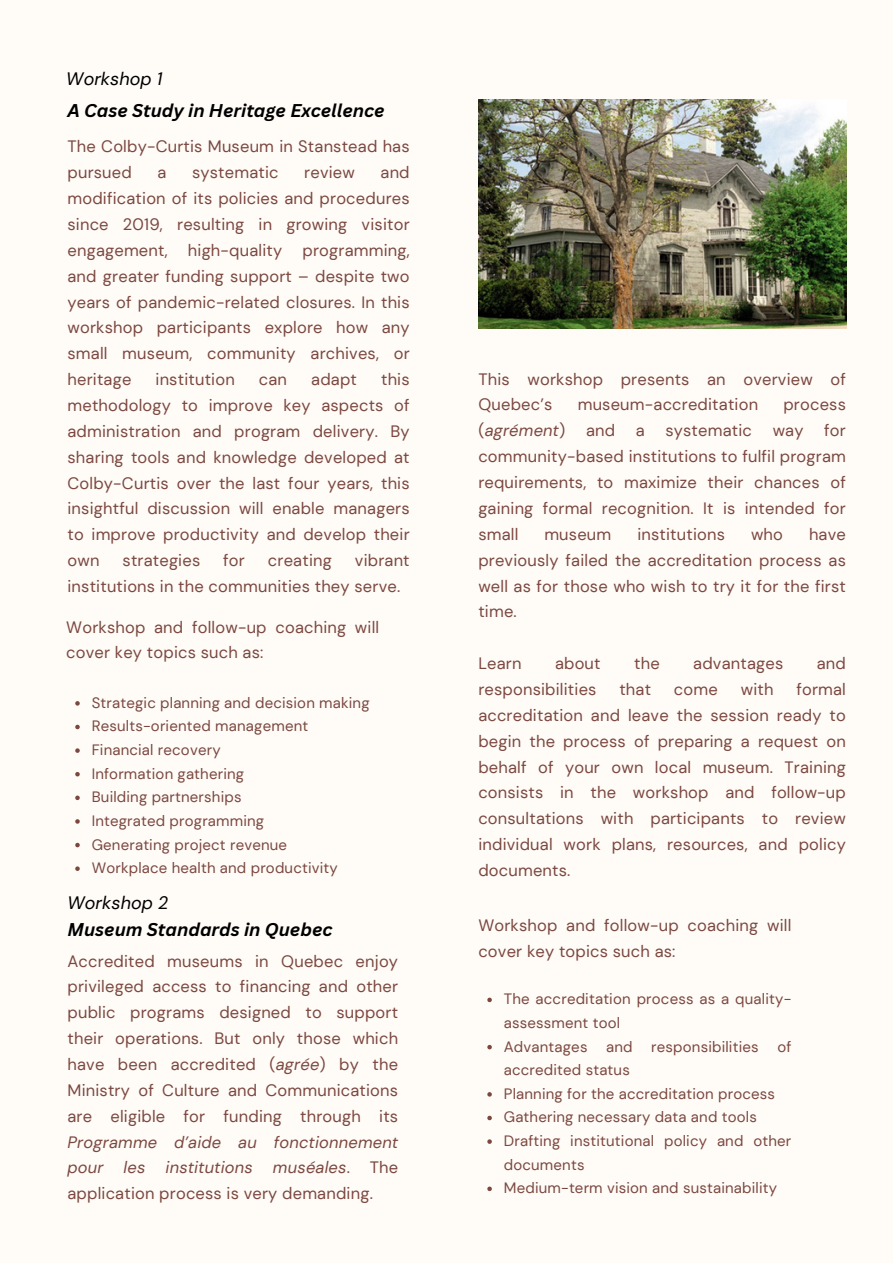
<style>
.page{position:relative;width:893px;height:1264px;background:#fff}
.page>*{position:absolute;margin:0;border:0;box-sizing:border-box;transform-origin:0 0}
.t1{font:italic 700 18px "Canva Sans";color:#000}
.t2{font:italic 18px "DM Sans";color:#000}
.t3{font:16.5px/25.8px "DM Sans";letter-spacing:.01em;color:#7b4840;text-align:justify}
.t4{font:italic 16.5px "DM Sans";letter-spacing:.01em;color:#7b4840}
.t5{font:15px/23.5px "DM Sans";letter-spacing:.01em;color:#7b4840}
.s1{font-style:italic}
.s2{font-style:normal}
</style>
<div class="page">
<div style="left:0;top:0;width:892px;height:1262px;background:#fffbf7"></div>
<img style="left:478px;top:99px;width:368px;height:229px">
<svg style="left:75px;top:701px;width:5px;height:4px"></svg>
<svg style="left:75px;top:724px;width:5px;height:5px"></svg>
<svg style="left:75px;top:748px;width:5px;height:4px"></svg>
<svg style="left:75px;top:772px;width:5px;height:4px"></svg>
<svg style="left:75px;top:795px;width:5px;height:5px"></svg>
<svg style="left:75px;top:819px;width:5px;height:4px"></svg>
<svg style="left:75px;top:842px;width:5px;height:5px"></svg>
<svg style="left:75px;top:866px;width:5px;height:5px"></svg>
<svg style="left:487px;top:997px;width:5px;height:5px"></svg>
<svg style="left:487px;top:1044px;width:5px;height:5px"></svg>
<svg style="left:487px;top:1092px;width:5px;height:4px"></svg>
<svg style="left:487px;top:1115px;width:5px;height:5px"></svg>
<svg style="left:487px;top:1139px;width:5px;height:4px"></svg>
<svg style="left:487px;top:1186px;width:5px;height:5px"></svg>
<p class="t2" style="left:66px;top:67px;width:97px">Workshop 1</p>
<p class="t1" style="left:67px;top:97px;width:319px">A Case Study in Heritage Excellence</p>
<p class="t3" style="left:67px;top:134px;width:343px">The Colby-Curtis Museum in Stanstead has pursued</p>
<p class="t3" style="left:67px;top:160px;width:343px;text-indent:313px">and modification of its policies and procedures since 2019, resulting in growing visitor engagement, high-quality programming, and greater funding support – despite two years of pandemic-related closures. In this workshop participants explore how any small museum, community archives, or heritage</p>
<p class="t3" style="left:157px;top:160px;width:10px">a</p>
<p class="t3" style="left:192px;top:160px;width:88px">systematic</p>
<p class="t3" style="left:304px;top:160px;width:52px">review</p>
<p class="t3" style="left:67px;top:366px;width:343px;text-indent:313px">this methodology to improve key aspects of administration and program delivery. By sharing tools and knowledge developed at Colby-Curtis over the last four years, this insightful discussion will enable managers to improve productivity and develop their own</p>
<p class="t3" style="left:155px;top:366px;width:81px">institution</p>
<p class="t3" style="left:259px;top:366px;width:30px">can</p>
<p class="t3" style="left:311px;top:366px;width:47px">adapt</p>
<p class="t3" style="left:67px;top:547px;width:343px;text-indent:287px">vibrant institutions in the communities they serve.</p>
<p class="t3" style="left:122px;top:547px;width:79px">strategies</p>
<p class="t3" style="left:223px;top:547px;width:23px">for</p>
<p class="t3" style="left:268px;top:547px;width:65px">creating</p>
<p class="t3" style="left:66px;top:614px;width:314px">Workshop and follow-up coaching will cover key topics such as:</p>
<p class="t5" style="left:92px;top:691px;width:279px">Strategic planning and decision making</p>
<p class="t5" style="left:92px;top:714px;width:218px">Results-oriented management</p>
<p class="t5" style="left:92px;top:738px;width:130px">Financial recovery</p>
<p class="t5" style="left:92px;top:761px;width:154px">Information gathering</p>
<p class="t5" style="left:92px;top:785px;width:151px">Building partnerships</p>
<p class="t5" style="left:92px;top:809px;width:174px">Integrated programming</p>
<p class="t5" style="left:92px;top:832px;width:197px">Generating project revenue</p>
<p class="t5" style="left:92px;top:856px;width:248px">Workplace health and productivity</p>
<p class="t2" style="left:67px;top:890px;width:102px">Workshop 2</p>
<p class="t1" style="left:67px;top:917px;width:266px">Museum Standards in Quebec</p>
<p class="t3" style="left:67px;top:948px;width:332px">Accredited museums in Quebec enjoy privileged access to financing and other public programs designed to support their operations. But only those which have been accredited (<span class="s1">agrée</span>) by the Ministry of Culture and Communications are eligible for funding through its <span class="s1">Programme d’aide au fonctionnement pour les institutions muséales</span>. The application process is very demanding.</p>
<p class="t3" style="left:478px;top:366px;width:369px">This workshop presents an overview of<br>Quebec’s</p>
<p class="t3" style="left:577px;top:392px;width:182px">museum-accreditation</p>
<p class="t3" style="left:783px;top:392px;width:64px">process</p>
<p class="t4" style="left:478px;top:420px;width:88px"><span class="s2">(</span>agrément<span class="s2">)</span></p>
<p class="t3" style="left:586px;top:418px;width:31px">and</p>
<p class="t3" style="left:635px;top:418px;width:10px">a</p>
<p class="t3" style="left:665px;top:418px;width:88px">systematic</p>
<p class="t3" style="left:772px;top:418px;width:32px">way</p>
<p class="t3" style="left:478px;top:418px;width:369px;text-indent:346px">for community-based institutions to fulfil program requirements, to maximize their chances of gaining formal recognition. It is intended for small</p>
<p class="t3" style="left:478px;top:521px;width:369px;text-indent:330px">have previously failed the accreditation process as well as for those who wish to try it for the first time.</p>
<p class="t3" style="left:478px;top:650px;width:45px">Learn</p>
<p class="t3" style="left:555px;top:650px;width:47px">about</p>
<p class="t3" style="left:634px;top:650px;width:27px">the</p>
<p class="t3" style="left:693px;top:650px;width:91px">advantages</p>
<p class="t3" style="left:816px;top:650px;width:31px">and</p>
<p class="t3" style="left:478px;top:676px;width:120px">responsibilities</p>
<p class="t3" style="left:619px;top:676px;width:33px">that</p>
<p class="t3" style="left:674px;top:676px;width:45px">come</p>
<p class="t3" style="left:740px;top:676px;width:34px">with</p>
<p class="t3" style="left:544px;top:521px;width:68px">museum</p>
<p class="t3" style="left:637px;top:521px;width:89px">institutions</p>
<p class="t3" style="left:751px;top:521px;width:33px">who</p>
<p class="t3" style="left:478px;top:676px;width:369px;text-indent:318px">formal accreditation and leave the session ready to begin the process of preparing a request on behalf of your own local museum. Training consists in the workshop and follow-up consultations with participants to review individual work plans, resources, and policy documents.</p>
<p class="t3" style="left:478px;top:912px;width:314px">Workshop and follow-up coaching will cover key topics such as:</p>
<p class="t5" style="left:504px;top:987px;width:289px">The accreditation process as a quality&shy;assessment tool</p>
<p class="t5" style="left:504px;top:1034px;width:289px">Advantages and responsibilities of accredited status</p>
<p class="t5" style="left:504px;top:1081px;width:273px">Planning for the accreditation process</p>
<p class="t5" style="left:504px;top:1105px;width:254px">Gathering necessary data and tools</p>
<p class="t5" style="left:504px;top:1129px;width:289px">Drafting institutional policy and other documents</p>
<p class="t5" style="left:504px;top:1176px;width:275px">Medium-term vision and sustainability</p>
</div>
